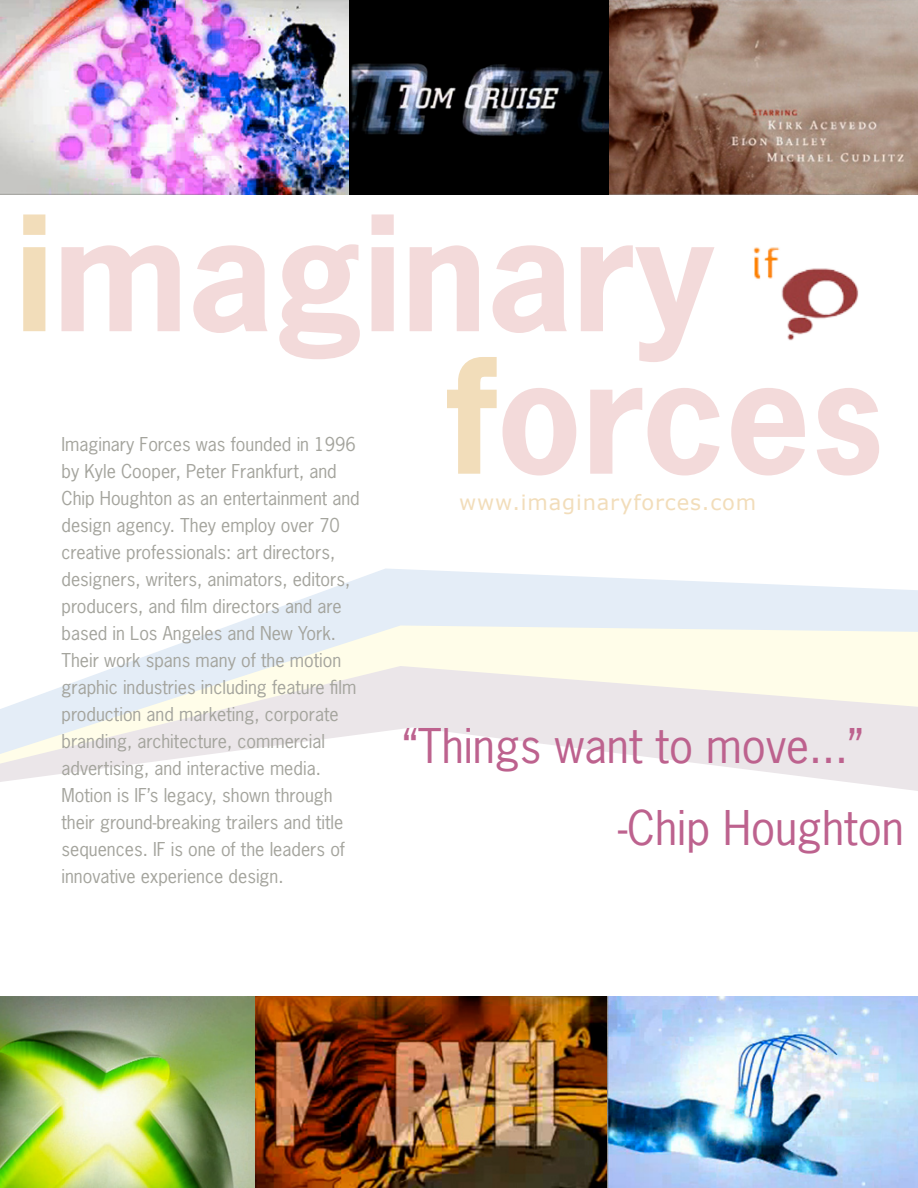
<style>
.page{position:relative;width:918px;height:1188px;background:#fff}
.page>*{position:absolute;margin:0;border:0;box-sizing:border-box;transform-origin:0 0}
.t1{font:700 150px "News Gothic Std";color:#f3dada}
.t2{font:45px "News Gothic Std";color:#bd628e}
.t3{font:21px "Verdana";letter-spacing:.04em;color:#f2ddba}
.t4{font:18px/27px "News Gothic Std";color:#a4a49d}
.s1{color:#f2ddba}
</style>
<div class="page">
<svg style="left:229px;top:568px;width:689px;height:58px;fill:#e4edf7"></svg>
<svg style="left:119px;top:626px;width:799px;height:40px;background:#f8f9ed"></svg>
<svg style="left:0;top:666px;width:918px;height:125px;fill:#ebede9"></svg>
<img style="left:0;top:0;width:918px;height:194px">
<img style="left:692px;top:188px;width:214px;height:153px">
<img style="left:254px;top:996px;width:664px;height:192px">
<img style="left:0;top:996px;width:254px;height:192px">
<p class="t1" style="left:15px;top:175px;width:701px"><span class="s1">i</span>maginary</p>
<p class="t1" style="left:447px;top:318px;width:438px"><span class="s1">f</span>orces</p>
<p class="t4" style="left:62px;top:430px;width:300px">Imaginary Forces was founded in 1996 by Kyle Cooper, Peter Frankfurt, and<br>Chip Houghton as an entertainment and</p>
<p class="t3" style="left:459px;top:489px;width:299px">www.imaginaryforces.com</p>
<p class="t4" style="left:62px;top:511px;width:296px">design agency. They employ over 70 creative professionals: art directors, designers, writers, animators, editors, producers, and film directors and are based in Los Angeles and New York.<br>Their work spans many of the motion graphic industries including feature film production and marketing, corporate branding, architecture, commercial advertising, and interactive media.<br>Motion is IF’s legacy, shown through their ground-breaking trailers and title sequences. IF is one of the leaders of innovative experience design.</p>
<p class="t2" style="left:402px;top:717px;width:463px">“Things want to move...”</p>
<p class="t2" style="left:618px;top:799px;width:287px">-Chip Houghton</p>
</div>
